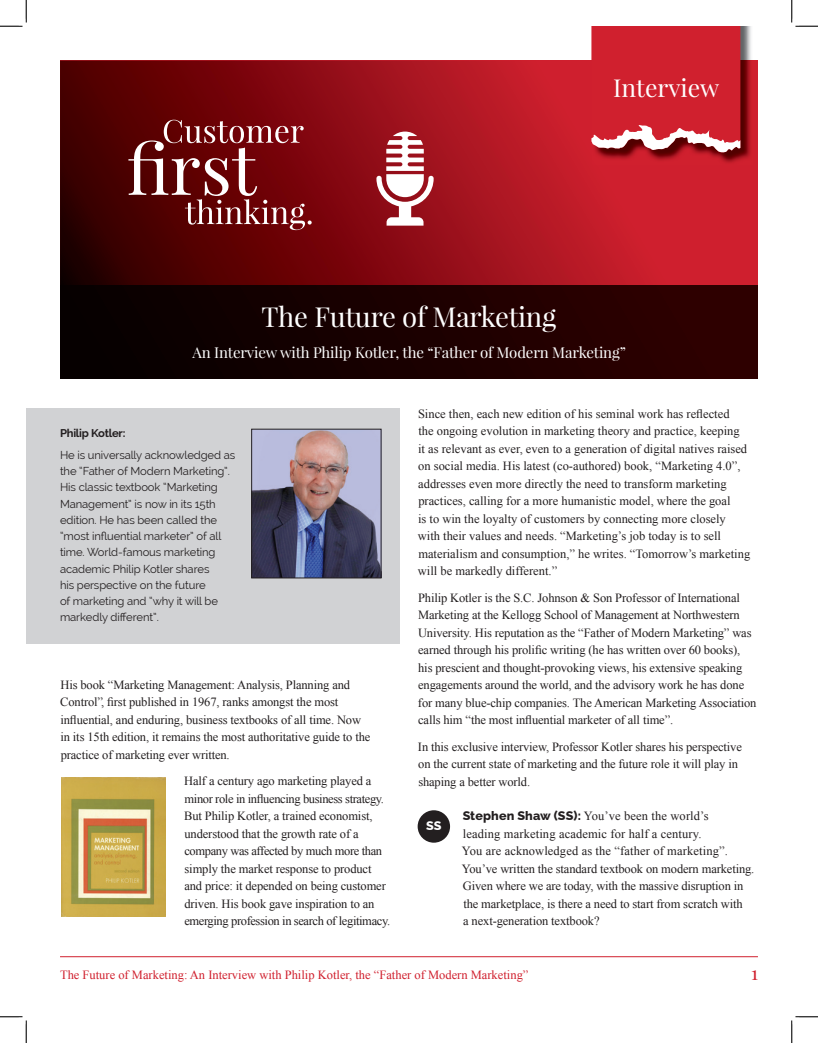
<style>
.page{position:relative;width:818px;height:1043px;background:#fff}
.page>*{position:absolute;margin:0;border:0;box-sizing:border-box;transform-origin:0 0}
.t1{font:27.5px "Playfair Display";letter-spacing:-.01em;color:#fff}
.t2{font:24.62px "Playfair Display";color:#fff}
.t3{font:18.75px "Playfair Display";color:#d0202e}
.t4{font:15px "Playfair Display";letter-spacing:-.01em;color:#fff}
.t5{font:12.5px/17.5px "Times New Roman";letter-spacing:-.01em;color:#231f20}
.t6{font:12.5px "Times New Roman";color:#d0202e}
.t7{font:800 12.5px "Raleway";color:#fff}
.t8{font:11.25px/16.2px "Raleway";letter-spacing:-.01em;color:#231f20}
.t9{font:700 11.25px "Raleway";letter-spacing:-.02em;color:#231f20}
.s1{font-family:"Raleway";font-weight:800}
</style>
<div class="page">
<hr style="left:60px;top:956px;width:698px;height:1px;background:#d0202e">
<svg style="left:60px;top:60px;width:698px;height:225px;background:#930f18"></svg>
<div style="left:60px;top:285px;width:698px;height:93px;background:linear-gradient(to right,#050000,#310000)"></div>
<img style="left:593px;top:26px;width:159px;height:138px">
<svg style="left:591px;top:26px;width:149px;height:127px;background:#ce303d"></svg>
<svg style="left:376px;top:132px;width:57px;height:94px"></svg>
<svg style="left:128px;top:120px;width:184px;height:110px;background:#7e2a2d"></svg>
<div style="left:417px;top:810px;width:33px;height:32px;background:#231f20;border-radius:50%"></div>
<img style="left:61px;top:777px;width:105px;height:139px">
<div style="left:26px;top:409px;width:374px;height:235px;background:#d1d2d4"></div>
<img style="left:253px;top:431px;width:126px;height:145px">
<div style="left:251px;top:429px;width:130px;height:149px;border:1px solid #231f20"></div>
<svg style="left:0;top:0;width:27px;height:27px"></svg>
<svg style="left:0;top:1016px;width:27px;height:26px"></svg>
<svg style="left:791px;top:0;width:27px;height:27px"></svg>
<svg style="left:791px;top:1016px;width:27px;height:26px"></svg>
<h2 class="t2" style="left:613px;top:72px;width:107px">Interview</h2>
<h1 class="t1" style="left:261px;top:299px;width:296px">The Future of Marketing</h1>
<p class="t4" style="left:192px;top:343px;width:435px">An Interview with Philip Kotler, the “Father of Modern Marketing”</p>
<p class="t9" style="left:60px;top:426px;width:67px">Philip Kotler:</p>
<p class="t8" style="left:60px;top:447px;width:177px">He is universally acknowledged as the “Father of Modern Marketing”.<br>His classic textbook “Marketing<br>Management” is now in its 15th edition. He has been called the “most influential marketer” of all time. World-famous marketing academic Philip Kotler shares<br>his perspective on the future<br>of marketing and “why it will be markedly different”.</p>
<p class="t5" style="left:60px;top:675px;width:312px">His book “Marketing Management: Analysis, Planning and Control”, first published in 1967, ranks amongst the most influential, and enduring, business textbooks of all time. Now in its 15th edition, it remains the most authoritative guide to the practice of marketing ever written.</p>
<p class="t5" style="left:184px;top:772px;width:207px">Half a century ago marketing played a minor role in influencing business strategy.<br>But Philip Kotler, a trained economist, understood that the growth rate of a company was affected by much more than simply the market response to product and price: it depended on being customer driven. His book gave inspiration to an emerging profession in search of legitimacy.</p>
<p class="t5" style="left:418px;top:404px;width:334px">Since then, each new edition of his seminal work has reflected<br>the ongoing evolution in marketing theory and practice, keeping<br>it as relevant as ever, even to a generation of digital natives raised on social media. His latest (co-authored) book, “Marketing 4.0”, addresses even more directly the need to transform marketing practices, calling for a more humanistic model, where the goal<br>is to win the loyalty of customers by connecting more closely with their values and needs. “Marketing’s job today is to sell materialism and consumption,” he writes. “Tomorrow’s marketing will be markedly different.”</p>
<p class="t5" style="left:418px;top:588px;width:340px">Philip Kotler is the S.C. Johnson &amp; Son Professor of International Marketing at the Kellogg School of Management at Northwestern University. His reputation as the “Father of Modern Marketing” was earned through his prolific writing (he has written over 60 books), his prescient and thought-provoking views, his extensive speaking engagements around the world, and the advisory work he has done for many blue-chip companies. The American Marketing Association calls him “the most influential marketer of all time”.</p>
<p class="t5" style="left:418px;top:737px;width:325px">In this exclusive interview, Professor Kotler shares his perspective on the current state of marketing and the future role it will play in shaping a better world.</p>
<p class="t7" style="left:426px;top:819px;width:17px">SS</p>
<p class="t5" style="left:462px;top:807px;width:294px"><span class="s1">Stephen Shaw (SS):</span> You’ve been the world’s<br>leading marketing academic for half a century.<br>You are acknowledged as the “father of marketing”.<br>You’ve written the standard textbook on modern marketing.<br>Given where we are today, with the massive disruption in the marketplace, is there a need to start from scratch with<br>a next-generation textbook?</p>
<p class="t6" style="left:60px;top:966px;width:470px">The Future of Marketing: An Interview with Philip Kotler, the “Father of Modern Marketing”</p>
<h3 class="t3" style="left:751px;top:961px;width:8px">1</h3>
</div>
